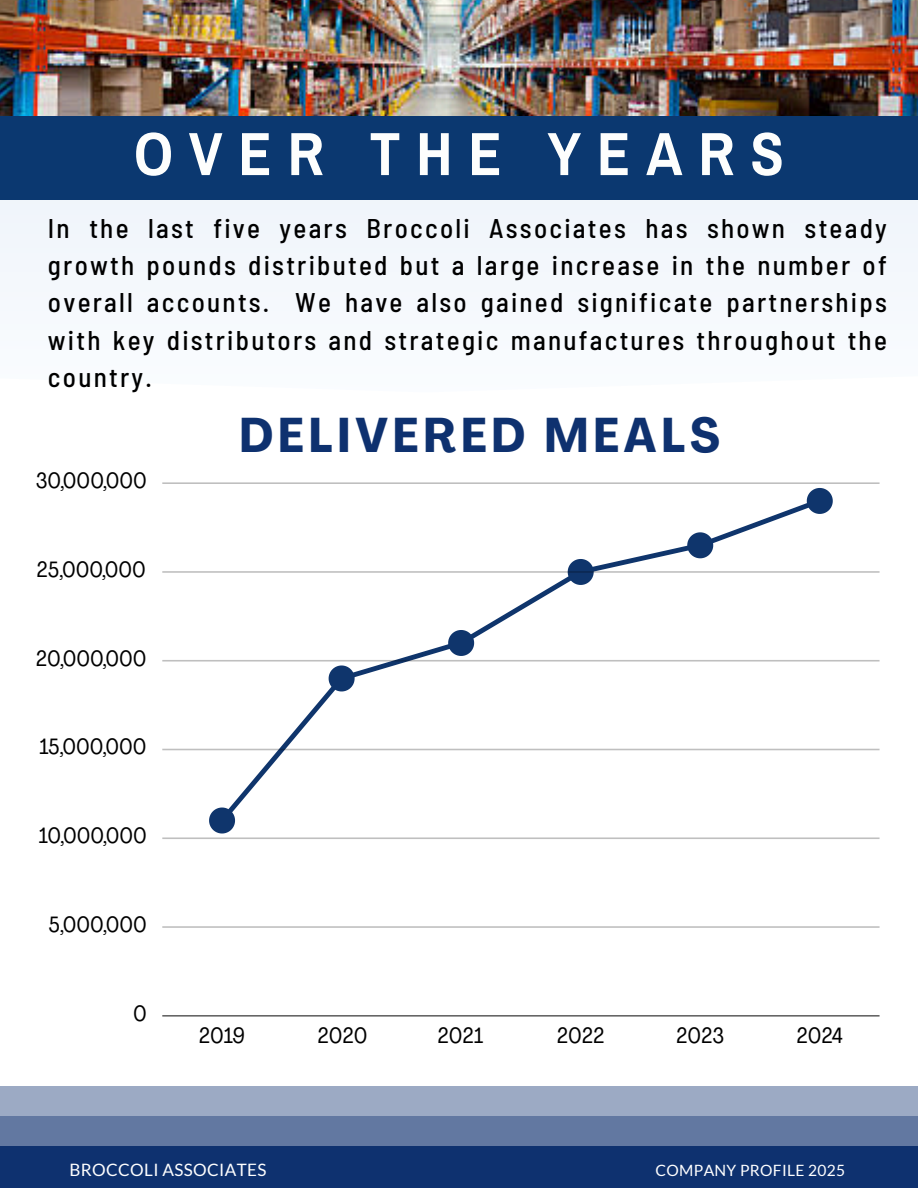
<style>
.page{position:relative;width:918px;height:1188px;background:#fff}
.page>*{position:absolute;margin:0;border:0;box-sizing:border-box;transform-origin:0 0}
.t1{font:700 61.05px "Archivo Narrow";letter-spacing:.26em;color:#fdfefd}
.t2{font:700 condensed 48.15px "Agrandir";letter-spacing:.105em;color:#0e316f}
.t3{font:500 semi-condensed 27px/37.2px "Barlow";letter-spacing:.085em;color:#000;text-align:justify}
.t4{font:condensed 21.9px "Agrandir";color:#000}
.t5{font:17.1px "Lato";letter-spacing:.02em;color:#fff}
.t6{font:15.6px "Lato";letter-spacing:.02em;color:#fff}
</style>
<div class="page">
<div style="left:0;top:0;width:918px;height:392px;background:#f5f8fc"></div>
<div style="left:0;top:51px;width:918px;height:148px;background:#0b3870"></div>
<img style="left:0;top:0;width:918px;height:116px">
<svg style="left:209px;top:488px;width:624px;height:346px"></svg>
<hr style="left:162px;top:1015px;width:718px;height:2px;background:#000;opacity:.6">
<hr style="left:162px;top:926px;width:718px;height:2px;background:#cecece">
<hr style="left:162px;top:837px;width:718px;height:2px;background:#000;opacity:.25">
<hr style="left:162px;top:749px;width:718px;height:1px;background:#bfbfbf">
<hr style="left:162px;top:660px;width:718px;height:2px;background:#000;opacity:.25">
<hr style="left:162px;top:571px;width:718px;height:2px;background:#c9c9c9">
<hr style="left:162px;top:482px;width:718px;height:2px;background:#000;opacity:.25">
<div style="left:0;top:1086px;width:918px;height:102px;background:#9caac4"></div>
<div style="left:0;top:1116px;width:918px;height:72px;background:#6278a1"></div>
<div style="left:0;top:1147px;width:918px;height:41px;background:#0e316f"></div>
<p class="t1" style="left:134px;top:121px;width:651px">OVER THE YEARS</p>
<h1 class="t3" style="left:48px;top:209px;width:840px">In the last five years Broccoli Associates has shown steady growth pounds distributed but a large increase in the number of overall accounts. We have also gained significate partnerships with key distributors and strategic manufactures throughout the country.</h1>
<h3 class="t2" style="left:239px;top:416px;width:482px">DELIVERED MEALS</h3>
<p class="t4" style="left:36px;top:472px;width:113px">30,000,000</p>
<p class="t4" style="left:37px;top:560px;width:111px">25,000,000</p>
<p class="t4" style="left:36px;top:649px;width:112px">20,000,000</p>
<p class="t4" style="left:39px;top:738px;width:108px">15,000,000</p>
<p class="t4" style="left:39px;top:827px;width:109px">10,000,000</p>
<p class="t4" style="left:49px;top:915px;width:99px">5,000,000</p>
<p class="t4" style="left:133px;top:1004px;width:15px">0</p>
<p class="t4" style="left:199px;top:1027px;width:48px">2019</p>
<p class="t4" style="left:317px;top:1027px;width:52px">2020</p>
<p class="t4" style="left:438px;top:1027px;width:47px">2021</p>
<p class="t4" style="left:557px;top:1027px;width:49px">2022</p>
<p class="t4" style="left:676px;top:1027px;width:50px">2023</p>
<p class="t4" style="left:796px;top:1027px;width:48px">2024</p>
<h2 class="t5" style="left:70px;top:1159px;width:198px">BROCCOLI ASSOCIATES</h2>
<p class="t6" style="left:656px;top:1160px;width:191px">COMPANY PROFILE 2025</p>
</div>
